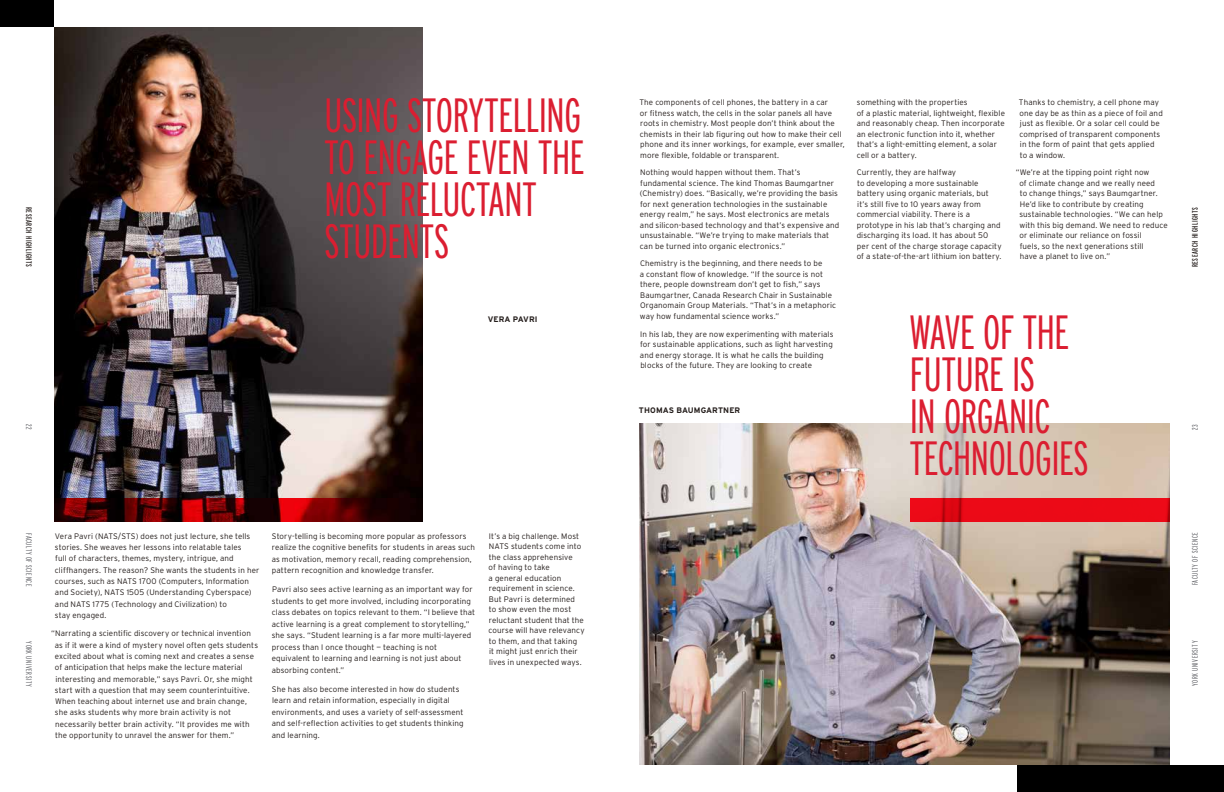
<style>
.page{position:relative;width:1224px;height:792px;background:#fff}
.page>*{position:absolute;margin:0;border:0;box-sizing:border-box;transform-origin:0 0}
.t1{font:300 extra-condensed 48px/42px "Interstate";letter-spacing:-.02em;color:#db1e31}
.t2{font:300 8px/10.5px "Interstate";letter-spacing:.015em;color:#241d1b}
.t3{font:300 extra-condensed 8px "Interstate";letter-spacing:.065em;color:#5c5d62}
.t4{font:extra-condensed 8px "Interstate";letter-spacing:.06em;color:#241d1b}
.t5{font:700 8px "Interstate";letter-spacing:.005em;color:#241d1b}
</style>
<div class="page">
<div style="left:1017px;top:765px;width:207px;height:27px;background:#000"></div>
<div style="left:0;top:0;width:54px;height:27px;background:#000"></div>
<img style="left:54px;top:27px;width:368px;height:472px">
<img style="left:639px;top:424px;width:531px;height:341px">
<img style="left:54px;top:499px;width:368px;height:22px">
<img style="left:910px;top:499px;width:260px;height:22px">
<h1 class="t1" style="left:324px;top:94px;width:262px">USING STORYTELLING<br>TO ENGAGE EVEN THE<br>MOST RELUCTANT<br>STUDENTS</h1>
<p class="t2" style="left:1019px;top:97px;width:145px">Thanks to chemistry, a cell phone may one day be as thin as a piece of foil and just as flexible. Or a solar cell could be comprised of transparent components in the form of paint that gets applied to a window.</p>
<p class="t2" style="left:1019px;top:167px;width:150px;text-indent:-4px">“We’re at the tipping point right now<br>of climate change and we really need<br>to change things,” says Baumgartner.<br>He’d like to contribute by creating sustainable technologies. “We can help with this big demand. We need to reduce or eliminate our reliance on fossil<br>fuels, so the next generations still<br>have a planet to live on.”</p>
<p class="t2" style="left:639px;top:97px;width:207px">The components of cell phones, the battery in a car<br>or fitness watch, the cells in the solar panels all have roots in chemistry. Most people don’t think about the chemists in their lab figuring out how to make their cell phone and its inner workings, for example, ever smaller, more flexible, foldable or transparent.</p>
<p class="t2" style="left:640px;top:167px;width:201px">Nothing would happen without them. That’s fundamental science. The kind Thomas Baumgartner (Chemistry) does. “Basically, we’re providing the basis for next generation technologies in the sustainable energy realm,” he says. Most electronics are metals and silicon-based technology and that’s expensive and unsustainable. “We’re trying to make materials that can be turned into organic electronics.”</p>
<p class="t2" style="left:640px;top:258px;width:198px">Chemistry is the beginning, and there needs to be<br>a constant flow of knowledge. “If the source is not there, people downstream don’t get to fish,” says Baumgartner, Canada Research Chair in Sustainable Organomain Group Materials. “That’s in a metaphoric way how fundamental science works.”</p>
<p class="t2" style="left:640px;top:329px;width:195px">In his lab, they are now experimenting with materials for sustainable applications, such as light harvesting and energy storage. It is what he calls the building blocks of the future. They are looking to create</p>
<p class="t2" style="left:857px;top:97px;width:150px">something with the properties<br>of a plastic material, lightweight, flexible and reasonably cheap. Then incorporate an electronic function into it, whether that’s a light-emitting element, a solar cell or a battery.</p>
<p class="t2" style="left:857px;top:167px;width:146px">Currently, they are halfway<br>to developing a more sustainable battery using organic materials, but<br>it’s still five to 10 years away from commercial viability. There is a prototype in his lab that’s charging and discharging its load. It has about 50 per cent of the charge storage capacity of a state-of-the-art lithium ion battery.</p>
<p class="t4" style="left:33px;top:207px;width:61px;rotate:90deg">Research Highlights</p>
<p class="t4" style="left:1191px;top:267px;width:61px;rotate:-90deg">Research Highlights</p>
<h1 class="t1" style="left:910px;top:311px;width:181px">WAVE OF THE<br>FUTURE IS<br>IN ORGANIC<br>TECHNOLOGIES</h1>
<p class="t5" style="left:488px;top:315px;width:51px">VERA PAVRI</p>
<p class="t5" style="left:639px;top:406px;width:103px">THOMAS BAUMGARTNER</p>
<p class="t3" style="left:33px;top:424px;width:7px;rotate:90deg">22</p>
<p class="t3" style="left:1191px;top:430px;width:7px;rotate:-90deg">23</p>
<p class="t3" style="left:33px;top:533px;width:55px;rotate:90deg">FACULTY OF SCIENCE</p>
<p class="t3" style="left:33px;top:641px;width:47px;rotate:90deg">YORK UNIVERSITY</p>
<p class="t2" style="left:55px;top:530px;width:206px;line-height:11.3px">Vera Pavri (NATS/STS) does not just lecture, she tells stories. She weaves her lessons into relatable tales<br>full of characters, themes, mystery, intrigue, and cliffhangers. The reason? She wants the students in her courses, such as NATS 1700 (Computers, Information and Society), NATS 1505 (Understanding Cyberspace) and NATS 1775 (Technology and Civilization) to<br>stay engaged.</p>
<p class="t2" style="left:55px;top:628px;width:205px;line-height:11.3px;text-indent:-4px">“Narrating a scientific discovery or technical invention as if it were a kind of mystery novel often gets students excited about what is coming next and creates a sense of anticipation that helps make the lecture material interesting and memorable,” says Pavri. Or, she might start with a question that may seem counterintuitive.<br>When teaching about internet use and brain change, she asks students why more brain activity is not necessarily better brain activity. “It provides me with the opportunity to unravel the answer for them.”</p>
<p class="t2" style="left:272px;top:530px;width:205px;line-height:11.6px">Story-telling is becoming more popular as professors realize the cognitive benefits for students in areas such as motivation, memory recall, reading comprehension, pattern recognition and knowledge transfer.</p>
<p class="t2" style="left:272px;top:583px;width:205px;line-height:11.6px">Pavri also sees active learning as an important way for students to get more involved, including incorporating class debates on topics relevant to them. “I believe that active learning is a great complement to storytelling,” she says. “Student learning is a far more multi-layered process than I once thought — teaching is not equivalent to learning and learning is not just about absorbing content.”</p>
<p class="t2" style="left:272px;top:683px;width:193px;line-height:11.6px">She has also become interested in how do students learn and retain information, especially in digital environments, and uses a variety of self-assessment and self-reflection activities to get students thinking and learning.</p>
<p class="t2" style="left:489px;top:531px;width:97px">It’s a big challenge. Most<br>NATS students come into the class apprehensive<br>of having to take<br>a general education requirement in science.<br>But Pavri is determined<br>to show even the most reluctant student that the course will have relevancy to them, and that taking<br>it might just enrich their lives in unexpected ways.</p>
<p class="t3" style="left:1191px;top:585px;width:55px;rotate:-90deg">FACULTY OF SCIENCE</p>
<p class="t3" style="left:1191px;top:686px;width:47px;rotate:-90deg">YORK UNIVERSITY</p>
</div>
